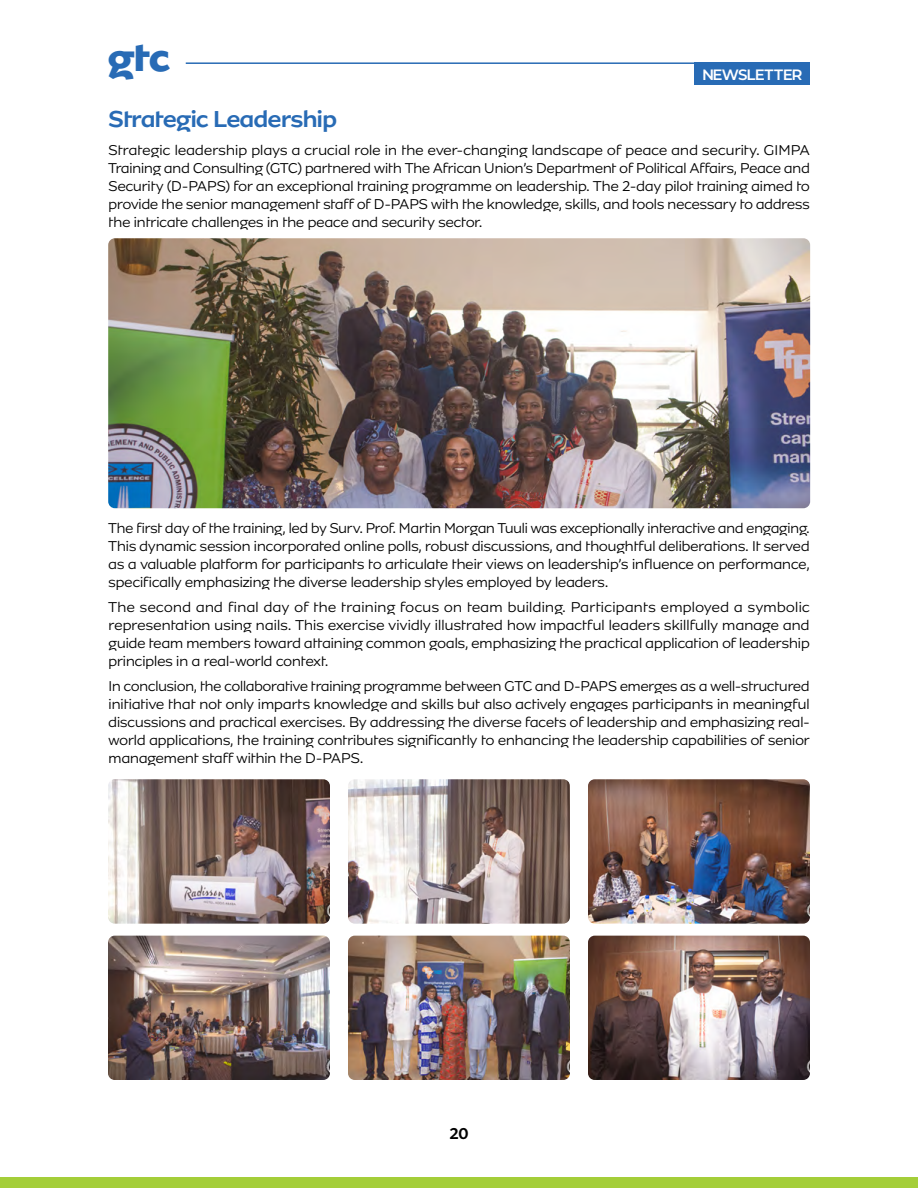
<style>
.page{position:relative;width:918px;height:1188px;background:#fff}
.page>*{position:absolute;margin:0;border:0;box-sizing:border-box;transform-origin:0 0}
.t1{font:800 40.5px "MTN Brighter Sans";color:#286bb5}
.t2{font:500 24.3px "MTN Brighter Sans";letter-spacing:-.045em;color:#286bb5}
.t3{font:500 16.5px "MTN Brighter Sans";color:#000}
.t4{font:300 15px/18px "MTN Brighter Sans";letter-spacing:-.04em;color:#000;text-align:justify}
.t5{font:600 15px "Montserrat";letter-spacing:-.055em;color:#fff}
</style>
<div class="page">
<div style="left:695px;top:62px;width:115px;height:23px;background:#286bb5"></div>
<hr style="left:186px;top:62px;width:509px;height:2px;background:#286bb5">
<div style="left:0;top:1177px;width:918px;height:11px;background:#a4ce39"></div>
<img style="left:108px;top:238px;width:702px;height:270px">
<img style="left:108px;top:779px;width:222px;height:145px">
<img style="left:348px;top:779px;width:222px;height:145px">
<img style="left:588px;top:779px;width:222px;height:145px">
<img style="left:108px;top:936px;width:222px;height:144px">
<img style="left:348px;top:936px;width:222px;height:144px">
<img style="left:588px;top:936px;width:222px;height:144px">
<h1 class="t1" style="left:108px;top:32px;width:64px">gtc</h1>
<h2 class="t2" style="left:108px;top:105px;width:231px">Strategic Leadership</h2>
<p class="t5" style="left:702px;top:64px;width:102px">NEWSLETTER</p>
<p class="t4" style="left:108px;top:141px;width:703px">Strategic leadership plays a crucial role in the ever-changing landscape of peace and security. GIMPA Training and Consulting (GTC) partnered with The African Union’s Department of Political Affairs, Peace and Security (D-PAPS) for an exceptional training programme on leadership. The 2-day pilot training aimed to provide the senior management staff of D-PAPS with the knowledge, skills, and tools necessary to address the intricate challenges in the peace and security sector.</p>
<p class="t4" style="left:108px;top:519px;width:703px">The first day of the training, led by Surv. Prof. Martin Morgan Tuuli was exceptionally interactive and engaging.<br>This dynamic session incorporated online polls, robust discussions, and thoughtful deliberations. It served as a valuable platform for participants to articulate their views on leadership’s influence on performance, specifically emphasizing the diverse leadership styles employed by leaders.</p>
<p class="t4" style="left:108px;top:598px;width:703px">The second and final day of the training focus on team building. Participants employed a symbolic representation using nails. This exercise vividly illustrated how impactful leaders skillfully manage and guide team members toward attaining common goals, emphasizing the practical application of leadership principles in a real-world context.</p>
<p class="t4" style="left:108px;top:677px;width:703px">In conclusion, the collaborative training programme between GTC and D-PAPS emerges as a well-structured initiative that not only imparts knowledge and skills but also actively engages participants in meaningful discussions and practical exercises. By addressing the diverse facets of leadership and emphasizing real&shy;world applications, the training contributes significantly to enhancing the leadership capabilities of senior management staff within the D-PAPS.</p>
<p class="t3" style="left:449px;top:1123px;width:21px">20</p>
</div>
